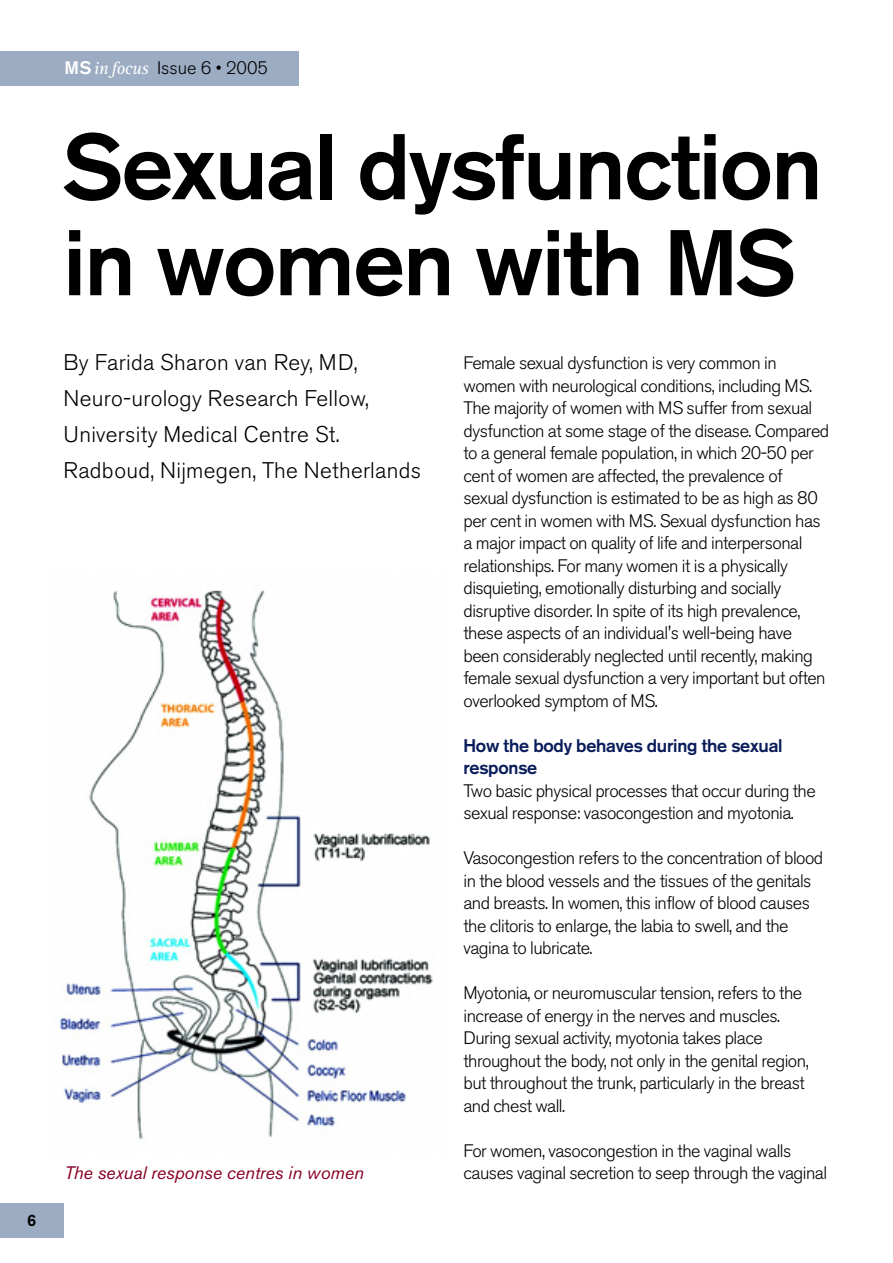
<style>
.page{position:relative;width:893px;height:1263px;background:#fff}
.page>*{position:absolute;margin:0;border:0;box-sizing:border-box;transform-origin:0 0}
.t1{font:700 91.5px/96px "Akzidenz Grotesk";letter-spacing:-.01em;color:#000}
.t2{font:300 22.5px/36px "Akzidenz Grotesk BE";letter-spacing:.01em;color:#000}
.t3{font:300 18px/22.5px "Akzidenz Grotesk BE";letter-spacing:-.03em;color:#000}
.t4{font:700 18px/22.5px "Akzidenz Grotesk";letter-spacing:-.01em;color:#091c5a}
.t5{font:italic 18px "Akzidenz Grotesk BE";color:#880124}
.t6{font:300 18px "Akzidenz Grotesk BE";color:#000}
.t7{font:500 16.5px "Akzidenz Grotesk BE";color:#000}
.s1{font-weight:500;color:#fff}
.s2{font-family:"Rotis Serif";font-weight:400;font-style:italic;color:#fff}
</style>
<div class="page">
<div style="left:0;top:1204px;width:64px;height:34px;background:#9cacc2"></div>
<div style="left:0;top:51px;width:298px;height:34px;background:#9cacc2"></div>
<img style="left:59px;top:590px;width:374px;height:550px">
<p class="t7" style="left:27px;top:1215px;width:11px">6</p>
<p class="t6" style="left:64px;top:61px;width:205px"><span class="s1">MS</span><span class="s2">infocus</span> Issue 6 • 2005</p>
<h1 class="t1" style="left:64px;top:126px;width:760px">Sexual dysfunction in women with MS</h1>
<p class="t2" style="left:64px;top:347px;width:359px">By Farida Sharon van Rey, MD,<br>Neuro-urology Research Fellow,<br>University Medical Centre St.<br>Radboud, Nijmegen, The Netherlands</p>
<p class="t5" style="left:64px;top:1166px;width:301px">The sexual response centres in women</p>
<p class="t3" style="left:463px;top:354px;width:367px">Female sexual dysfunction is very common in women with neurological conditions, including MS.<br>The majority of women with MS suffer from sexual dysfunction at some stage of the disease. Compared to a general female population, in which 20-50 per cent of women are affected, the prevalence of sexual dysfunction is estimated to be as high as 80 per cent in women with MS. Sexual dysfunction has a major impact on quality of life and interpersonal relationships. For many women it is a physically disquieting, emotionally disturbing and socially disruptive disorder. In spite of its high prevalence, these aspects of an individual's well-being have been considerably neglected until recently, making female sexual dysfunction a very important but often overlooked symptom of MS.</p>
<p class="t4" style="left:463px;top:735px;width:320px">How the body behaves during the sexual response</p>
<p class="t3" style="left:463px;top:781px;width:354px">Two basic physical processes that occur during the sexual response: vasocongestion and myotonia.</p>
<p class="t3" style="left:463px;top:849px;width:361px">Vasocongestion refers to the concentration of blood in the blood vessels and the tissues of the genitals and breasts. In women, this inflow of blood causes the clitoris to enlarge, the labia to swell, and the vagina to lubricate.</p>
<p class="t3" style="left:463px;top:984px;width:347px">Myotonia, or neuromuscular tension, refers to the increase of energy in the nerves and muscles.<br>During sexual activity, myotonia takes place throughout the body, not only in the genital region, but throughout the trunk, particularly in the breast and chest wall.</p>
<p class="t3" style="left:463px;top:1141px;width:365px">For women, vasocongestion in the vaginal walls causes vaginal secretion to seep through the vaginal</p>
</div>
